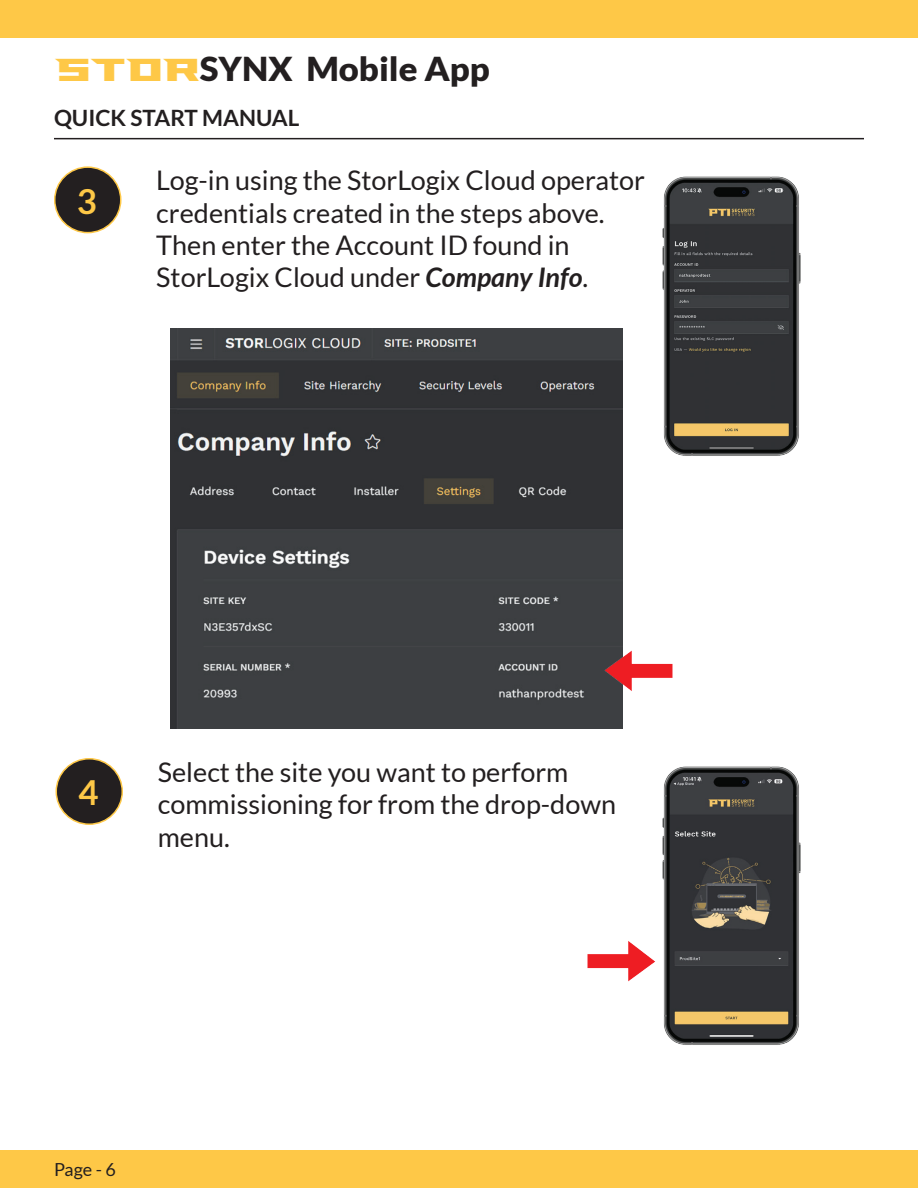
<style>
.page{position:relative;width:918px;height:1188px;background:#fff}
.page>*{position:absolute;margin:0;border:0;box-sizing:border-box;transform-origin:0 0}
.t1{font:700 34.5px "Lato";color:#fec847}
.t2{font:900 33px "Lato";color:#231f20;scale:1.05 1}
.t3{font:27px/32.4px "Lato";color:#231f20}
.t4{font:700 22.5px "Lato";color:#231f20}
.t5{font:18px "Lato";color:#231f20}
.s1{font-family:"Falcons Font";font-weight:400;color:#fec847}
.s2{font-weight:700;font-style:italic}
</style>
<div class="page">
<div style="left:0;top:0;width:918px;height:38px;background:#fec847"></div>
<div style="left:0;top:1150px;width:918px;height:38px;background:#fec847"></div>
<hr style="left:54px;top:138px;width:810px;height:1px;background:#231f20">
<div style="left:56px;top:759px;width:66px;height:65px;background:#231f20;border-radius:50%"></div>
<div style="left:56px;top:758px;width:67px;height:67px;border:2px solid #fec847;border-radius:50%"></div>
<div style="left:55px;top:167px;width:66px;height:66px;background:#231f20;border-radius:50%"></div>
<div style="left:54px;top:166px;width:68px;height:67px;border:2px solid #fec847;border-radius:50%"></div>
<img style="left:171px;top:329px;width:452px;height:400px">
<img style="left:599px;top:639px;width:74px;height:64px">
<img style="left:662px;top:176px;width:139px;height:280px">
<img style="left:662px;top:766px;width:139px;height:279px">
<img style="left:587px;top:941px;width:68px;height:41px">
<p class="t2" style="left:54px;top:49px;width:417px"><span class="s1">STOR</span>SYNX Mobile App</p>
<p class="t4" style="left:54px;top:105px;width:247px">QUICK START MANUAL</p>
<p class="t1" style="left:77px;top:181px;width:22px">3</p>
<p class="t3" style="left:156px;top:164px;width:490px">Log-in using the StorLogix Cloud operator credentials created in the steps above.<br>Then enter the Account ID found in StorLogix Cloud under <span class="s2">Company Info</span>.</p>
<p class="t1" style="left:78px;top:773px;width:22px">4</p>
<p class="t3" style="left:158px;top:756px;width:460px">Select the site you want to perform commissioning for from the drop-down menu.</p>
<p class="t5" style="left:54px;top:1159px;width:63px">Page - 6</p>
</div>
